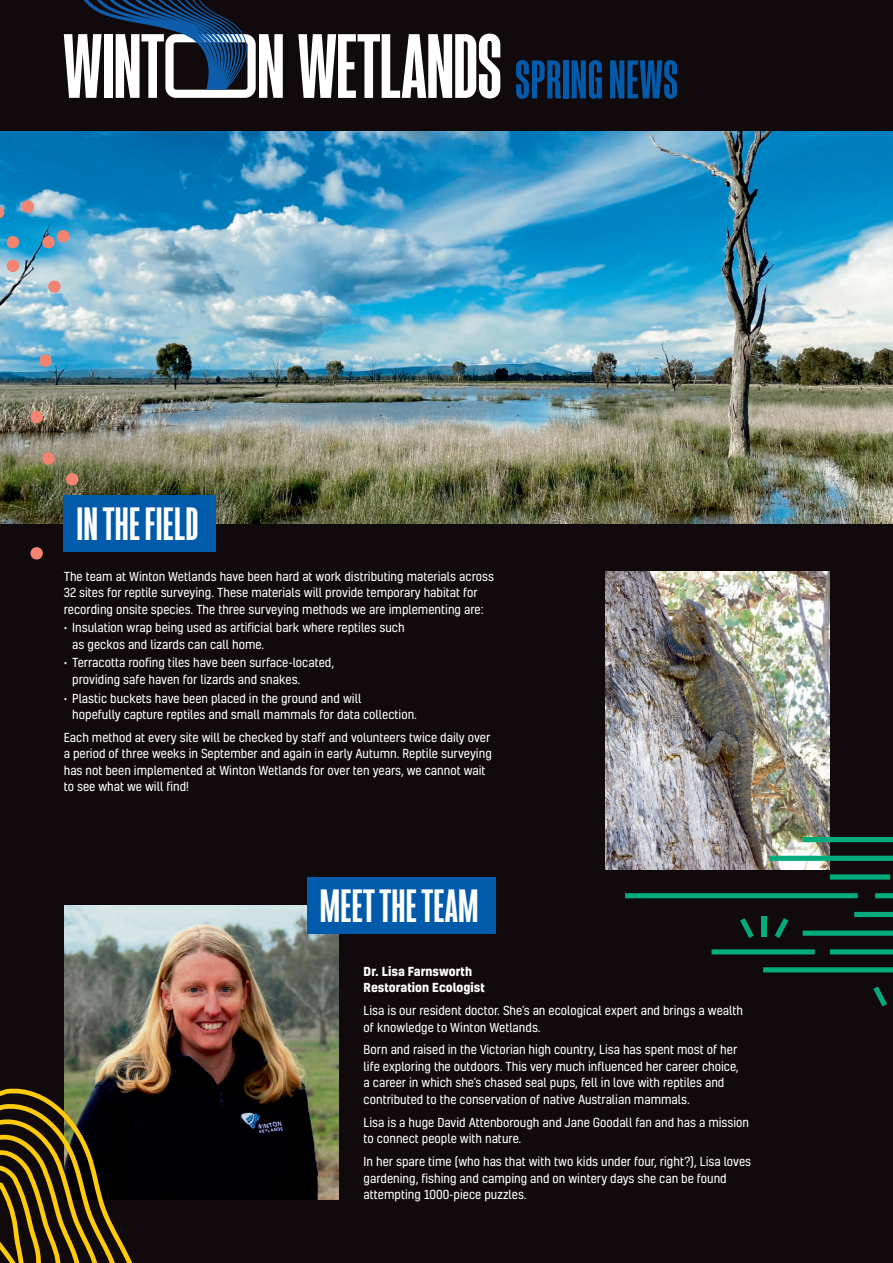
<style>
.page{position:relative;width:893px;height:1263px;background:#110a0c}
.page>*{position:absolute;margin:0;border:0;box-sizing:border-box;transform-origin:0 0}
.t1{font:700 56.1px "Sorren Ex";letter-spacing:.005em;color:#015aaa}
.t2{font:700 48px "Sorren Ex";letter-spacing:.005em;color:#fff}
.t3{font:12px/16.5px "Kelson";color:#fff}
.t4{font:700 12px/16.5px "Kelson";color:#fff}
</style>
<div class="page">
<img style="left:0;top:132px;width:893px;height:392px">
<svg style="left:7px;top:235px;width:12px;height:13px"></svg>
<svg style="left:63px;top:520px;width:1px;height:13px"></svg>
<svg style="left:66px;top:472px;width:12px;height:13px"></svg>
<svg style="left:42px;top:452px;width:13px;height:13px"></svg>
<svg style="left:22px;top:200px;width:12px;height:13px"></svg>
<svg style="left:0;top:206px;width:4px;height:13px"></svg>
<svg style="left:39px;top:354px;width:13px;height:13px"></svg>
<svg style="left:30px;top:410px;width:13px;height:13px"></svg>
<svg style="left:7px;top:259px;width:12px;height:13px"></svg>
<svg style="left:42px;top:229px;width:28px;height:19px"></svg>
<svg style="left:48px;top:280px;width:13px;height:13px"></svg>
<svg style="left:30px;top:547px;width:13px;height:12px"></svg>
<svg style="left:298px;top:34px;width:202px;height:64px"></svg>
<svg style="left:64px;top:0;width:219px;height:98px"></svg>
<img style="left:64px;top:905px;width:274px;height:294px">
<img style="left:605px;top:571px;width:224px;height:299px">
<div style="left:307px;top:877px;width:189px;height:57px;background:#015aaa"></div>
<div style="left:64px;top:495px;width:152px;height:57px;background:#015aaa"></div>
<svg style="left:625px;top:837px;width:268px;height:135px"></svg>
<div style="left:762px;top:916px;width:5px;height:21px;background:#00ac7c"></div>
<svg style="left:873px;top:986px;width:14px;height:20px"></svg>
<svg style="left:0;top:1084px;width:143px;height:179px"></svg>
<h1 class="t1" style="left:515px;top:46px;width:165px">SPRING NEWS</h1>
<h2 class="t2" style="left:77px;top:495px;width:124px">IN THE FIELD</h2>
<p class="t3" style="left:64px;top:568px;width:432px">The team at Winton Wetlands have been hard at work distributing materials across<br>32 sites for reptile surveying. These materials will provide temporary habitat for recording onsite species. The three surveying methods we are implementing are:</p>
<p class="t3" style="left:72px;top:619px;width:334px;text-indent:-9px">• Insulation wrap being used as artificial bark where reptiles such as geckos and lizards can call home.</p>
<p class="t3" style="left:72px;top:654px;width:263px;text-indent:-9px">• Terracotta roofing tiles have been surface-located, providing safe haven for lizards and snakes.</p>
<p class="t3" style="left:72px;top:689px;width:346px;text-indent:-9px">• Plastic buckets have been placed in the ground and will<br>hopefully capture reptiles and small mammals for data collection.</p>
<p class="t3" style="left:64px;top:729px;width:430px">Each method at every site will be checked by staff and volunteers twice daily over a period of three weeks in September and again in early Autumn. Reptile surveying has not been implemented at Winton Wetlands for over ten years, we cannot wait to see what we will find!</p>
<h2 class="t2" style="left:320px;top:877px;width:160px">MEET THE TEAM</h2>
<p class="t4" style="left:364px;top:962px;width:123px">Dr. Lisa Farnsworth<br>Restoration Ecologist</p>
<p class="t3" style="left:364px;top:1002px;width:381px">Lisa is our resident doctor. She’s an ecological expert and brings a wealth of knowledge to Winton Wetlands.</p>
<p class="t3" style="left:364px;top:1041px;width:377px">Born and raised in the Victorian high country, Lisa has spent most of her life exploring the outdoors. This very much influenced her career choice, a career in which she’s chased seal pups, fell in love with reptiles and contributed to the conservation of native Australian mammals.</p>
<p class="t3" style="left:364px;top:1114px;width:387px">Lisa is a huge David Attenborough and Jane Goodall fan and has a mission to connect people with nature.</p>
<p class="t3" style="left:364px;top:1153px;width:389px">In her spare time (who has that with two kids under four, right?), Lisa loves gardening, fishing and camping and on wintery days she can be found attempting 1000-piece puzzles.</p>
</div>
